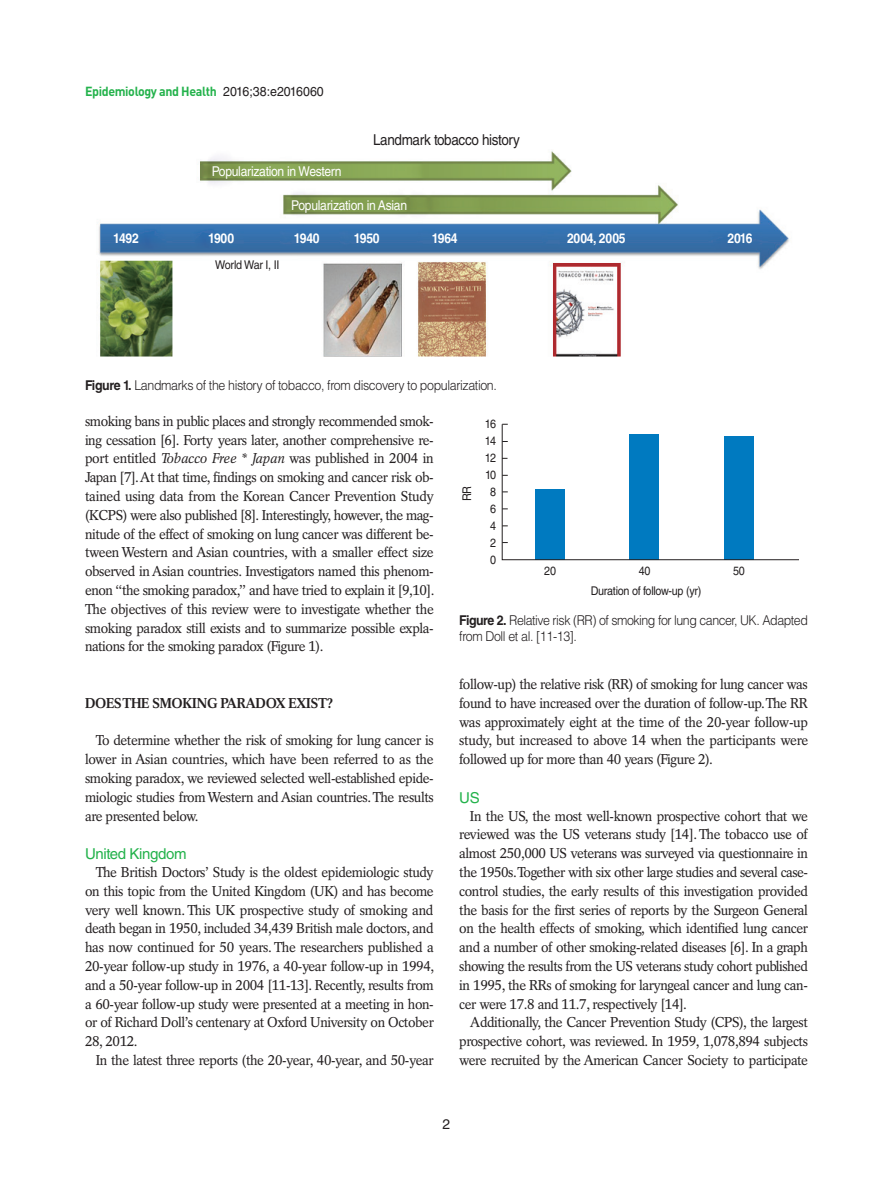
<style>
.page{position:relative;width:893px;height:1191px;background:#fff}
.page>*{position:absolute;margin:0;border:0;box-sizing:border-box;transform-origin:0 0}
.그림지문_8pt{font:15px "Helvetica LT Std";letter-spacing:-.025em;color:#231f20;scale:.9 1}
.본문_중제목{font:15px "Helvetica LT Std";letter-spacing:-.025em;color:#23b24b}
.본문{font:14.25px/18.8px "Rotation LT Std";letter-spacing:-.03em;color:#231f20;text-align:justify;scale:.95 1}
.본문_대제목{font:700 14.25px "Rotation LT Std";letter-spacing:-.025em;color:#231f20;scale:.95 1}
.t1{font:13.95px "Helvetica LT Std";color:#231f20}
.표_제목__그림_설명{font:300 13.5px/16.2px "Helvetica LT Std";letter-spacing:-.03em;color:#231f20;scale:.92 1}
.그림지문_8pt-2{font:13.5px "Helvetica LT Std";letter-spacing:-.025em;color:#fff;scale:.9 1}
.그림지문_8pt-3{font:700 13.5px "Helvetica LT Std";letter-spacing:-.025em;color:#fff;scale:.9 1}
.t2{font:700 13.05px "DIN Pro";letter-spacing:-.03em;color:#23b24b;scale:.95 1}
.그림지문_8pt-4{font:12px "Helvetica LT Std";letter-spacing:-.025em;color:#231f20;scale:.9 1}
.s1{font-family:"Helvetica LT Std";font-weight:400;color:#231f20}
.s2{font-weight:700}
.s3{font-style:italic}
</style>
<div class="page">
<img style="left:98px;top:151px;width:691px;height:206px">
<svg style="left:501px;top:423px;width:298px;height:137px"></svg>
<p class="t2" style="left:85px;top:83px;width:253px">Epidemiology and Health <span class="s1">2016;38:e2016060</span></p>
<p class="그림지문_8pt" style="left:373px;top:131px;width:165px">Landmark tobacco history</p>
<p class="그림지문_8pt-2" style="left:212px;top:163px;width:146px">Popularization in Western</p>
<p class="그림지문_8pt-2" style="left:291px;top:197px;width:130px">Popularization in Asian</p>
<p class="그림지문_8pt-3" style="left:113px;top:230px;width:30px">1492</p>
<p class="그림지문_8pt-3" style="left:208px;top:230px;width:31px">1900</p>
<p class="그림지문_8pt-3" style="left:294px;top:230px;width:30px">1940</p>
<p class="그림지문_8pt-3" style="left:354px;top:230px;width:30px">1950</p>
<p class="그림지문_8pt-3" style="left:432px;top:230px;width:30px">1964</p>
<p class="그림지문_8pt-3" style="left:567px;top:230px;width:67px">2004, 2005</p>
<p class="그림지문_8pt-3" style="left:728px;top:230px;width:29px">2016</p>
<p class="그림지문_8pt-4" style="left:215px;top:258px;width:73px">World War I, II</p>
<p class="표_제목__그림_설명" style="left:85px;top:377px;width:449px"><span class="s2">Figure 1.</span> Landmarks of the history of tobacco, from discovery to popularization.</p>
<p class="본문" style="left:85px;top:411px;width:369px">smoking bans in public places and strongly recommended smok&shy;ing cessation [6]. Forty years later, another comprehensive re&shy;port entitled <span class="s3">Tobacco Free * Japan</span> was published in 2004 in Japan [7]. At that time, findings on smoking and cancer risk ob&shy;tained using data from the Korean Cancer Prevention Study (KCPS) were also published [8]. Interestingly, however, the mag&shy;nitude of the effect of smoking on lung cancer was different be&shy;tween Western and Asian countries, with a smaller effect size observed in Asian countries. Investigators named this phenom&shy;enon “the smoking paradox,” and have tried to explain it [9,10].<br>The objectives of this review were to investigate whether the smoking paradox still exists and to summarize possible expla&shy;nations for the smoking paradox (Figure 1).</p>
<p class="본문_대제목" style="left:85px;top:694px;width:263px">DOES THE SMOKING PARADOX EXIST?</p>
<p class="본문" style="left:85px;top:731px;width:369px;text-indent:11px">To determine whether the risk of smoking for lung cancer is lower in Asian countries, which have been referred to as the smoking paradox, we reviewed selected well-established epide&shy;miologic studies from Western and Asian countries. The results are presented below.</p>
<p class="본문_중제목" style="left:85px;top:845px;width:103px">United Kingdom</p>
<p class="본문" style="left:85px;top:862px;width:369px;text-indent:11px">The British Doctors’ Study is the oldest epidemiologic study on this topic from the United Kingdom (UK) and has become very well known. This UK prospective study of smoking and death began in 1950, included 34,439 British male doctors, and has now continued for 50 years. The researchers published a 20-year follow-up study in 1976, a 40-year follow-up in 1994, and a 50-year follow-up in 2004 [11-13]. Recently, results from a 60-year follow-up study were presented at a meeting in hon&shy;or of Richard Doll’s centenary at Oxford University on October 28, 2012.</p>
<p class="본문" style="left:96px;top:1050px;width:357px">In the latest three reports (the 20-year, 40-year, and 50-year</p>
<p class="그림지문_8pt-4" style="left:460px;top:501px;width:19px;rotate:-90deg">RR</p>
<p class="그림지문_8pt-4" style="left:485px;top:417px;width:14px">16</p>
<p class="그림지문_8pt-4" style="left:485px;top:434px;width:14px">14</p>
<p class="그림지문_8pt-4" style="left:485px;top:451px;width:14px">12</p>
<p class="그림지문_8pt-4" style="left:485px;top:468px;width:14px">10</p>
<p class="그림지문_8pt-4" style="left:490px;top:485px;width:8px">8</p>
<p class="그림지문_8pt-4" style="left:490px;top:501px;width:8px">6</p>
<p class="그림지문_8pt-4" style="left:490px;top:518px;width:8px">4</p>
<p class="그림지문_8pt-4" style="left:490px;top:535px;width:8px">2</p>
<p class="그림지문_8pt-4" style="left:490px;top:552px;width:8px">0</p>
<p class="그림지문_8pt-4" style="left:544px;top:564px;width:15px">20</p>
<p class="그림지문_8pt-4" style="left:639px;top:564px;width:15px">40</p>
<p class="그림지문_8pt-4" style="left:733px;top:564px;width:15px">50</p>
<p class="그림지문_8pt-4" style="left:591px;top:584px;width:124px">Duration of follow-up (yr)</p>
<p class="표_제목__그림_설명" style="left:459px;top:612px;width:380px"><span class="s2">Figure 2.</span> Relative risk (RR) of smoking for lung cancer, UK. Adapted from Doll et al. [11-13].</p>
<p class="본문" style="left:459px;top:674px;width:369px">follow-up) the relative risk (RR) of smoking for lung cancer was found to have increased over the duration of follow-up. The RR was approximately eight at the time of the 20-year follow-up study, but increased to above 14 when the participants were followed up for more than 40 years (Figure 2).</p>
<p class="본문_중제목" style="left:459px;top:788px;width:22px">US</p>
<p class="본문" style="left:459px;top:806px;width:369px;text-indent:11px">In the US, the most well-known prospective cohort that we reviewed was the US veterans study [14]. The tobacco use of almost 250,000 US veterans was surveyed via questionnaire in the 1950s. Together with six other large studies and several case&shy;control studies, the early results of this investigation provided the basis for the first series of reports by the Surgeon General on the health effects of smoking, which identified lung cancer and a number of other smoking-related diseases [6]. In a graph showing the results from the US veterans study cohort published in 1995, the RRs of smoking for laryngeal cancer and lung can&shy;cer were 17.8 and 11.7, respectively [14].</p>
<p class="본문" style="left:459px;top:1013px;width:369px;text-indent:11px">Additionally, the Cancer Prevention Study (CPS), the largest prospective cohort, was reviewed. In 1959, 1,078,894 subjects were recruited by the American Cancer Society to participate</p>
<p class="t1" style="left:443px;top:1116px;width:9px">2</p>
</div>
